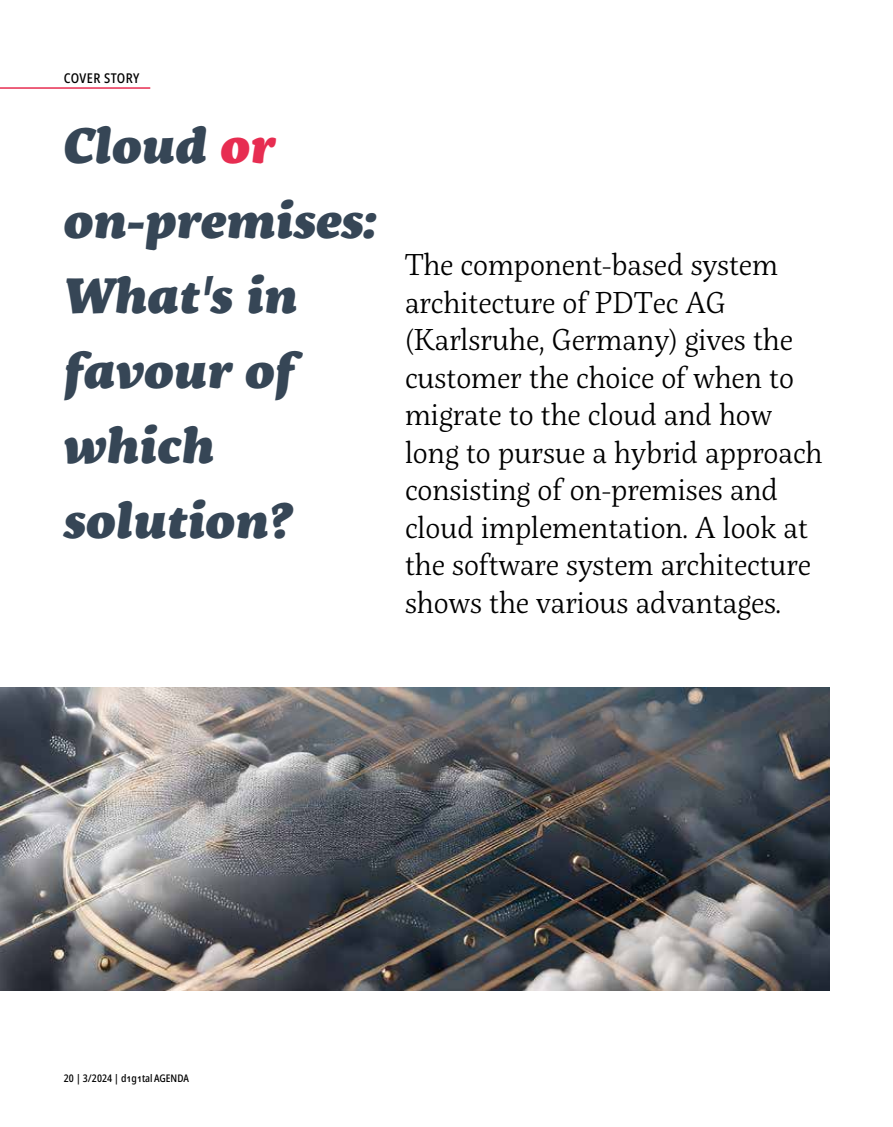
<style>
.page{position:relative;width:893px;height:1127px;background:#fff}
.page>*{position:absolute;margin:0;border:0;box-sizing:border-box;transform-origin:0 0}
.t1{font:italic 900 49.5px/75px "Servus Slab";color:#364656}
.t2{font:300 30px/37.5px "Servus Slab";color:#000}
.t3{font:500 condensed 13.5px "Noto Sans";letter-spacing:.03em;color:#000}
.t4{font:500 condensed 10.5px "Noto Sans";color:#000}
.s1{color:#e72d51}
</style>
<div class="page">
<hr style="left:0;top:87px;width:150px;height:2px;background:#e72d51">
<img style="left:0;top:688px;width:829px;height:303px">
<p class="t3" style="left:64px;top:69px;width:77px">COVER STORY</p>
<h1 class="t1" style="left:64px;top:108px;width:314px">Cloud <span class="s1">or </span>on-premises:<br>What's in favour of which solution?</h1>
<p class="t2" style="left:405px;top:246px;width:419px">The component-based system architecture of PDTec AG (Karlsruhe, Germany) gives the customer the choice of when to migrate to the cloud and how long to pursue a hybrid approach consisting of on-premises and cloud implementation. A look at the software system architecture shows the various advantages.</p>
<p class="t4" style="left:64px;top:1070px;width:127px">20 | 3/2024 | d1g1talAGENDA</p>
</div>
